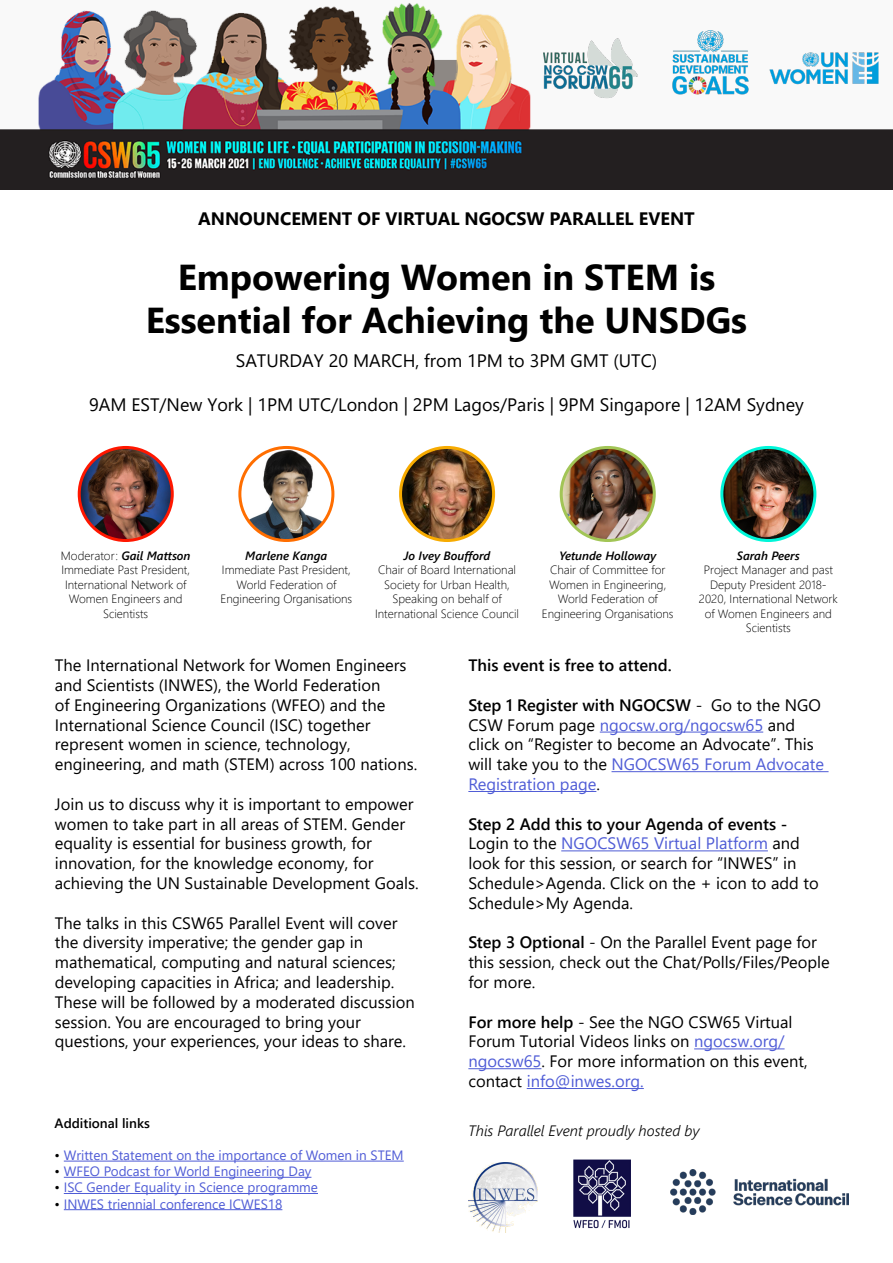
<style>
.page{position:relative;width:893px;height:1263px;background:#fff}
.page>*{position:absolute;margin:0;border:0;box-sizing:border-box;transform-origin:0 0}
.t1{font:700 36px "Segoe UI";color:#000}
.t2{font:18px "Segoe UI";color:#000}
.t3{font:700 18px "Segoe UI";color:#000}
.t4{font:16.5px/19.8px "Segoe UI";color:#000}
.t5{font:600 16.5px "Segoe UI";color:#000}
.t6{font:italic 300 15px "Segoe UI";color:#000}
.t7{font:13.5px "Segoe UI";color:#4f5cd6}
.t8{font:600 13.5px "Segoe UI";color:#000}
.t9{font:300 12px/14.4px "Segoe UI";color:#000;text-align:center}
.t10{font:italic 600 12px "Segoe UI";color:#000}
.s1{font-weight:600;font-style:italic}
.s2{color:#000}
.s3{font-weight:600}
.s4{color:#4f5cd6}
</style>
<div class="page">
<img style="left:79px;top:447px;width:93px;height:93px;border-radius:47px">
<div style="left:78px;top:446px;width:96px;height:96px;border:3px solid #ff1700;border-radius:50%"></div>
<img style="left:240px;top:447px;width:93px;height:93px;border-radius:47px">
<div style="left:238px;top:446px;width:96px;height:96px;border:3px solid #ff6e00;border-radius:50%"></div>
<img style="left:401px;top:447px;width:93px;height:93px;border-radius:47px">
<div style="left:399px;top:446px;width:96px;height:96px;border:3px solid #f7ab00;border-radius:50%"></div>
<img style="left:561px;top:447px;width:93px;height:93px;border-radius:47px">
<div style="left:560px;top:446px;width:96px;height:96px;border:3px solid #a2c556;border-radius:50%"></div>
<img style="left:722px;top:447px;width:93px;height:93px;border-radius:47px">
<div style="left:720px;top:446px;width:96px;height:96px;border:3px solid #00f6d9;border-radius:50%"></div>
<hr style="left:600px;top:732px;width:163px;height:1px;background:#4f5cd6">
<hr style="left:611px;top:771px;width:218px;height:1px;background:#4f5cd6">
<hr style="left:468px;top:791px;width:128px;height:1px;background:#4f5cd6">
<hr style="left:561px;top:850px;width:207px;height:1px;background:#4f5cd6">
<hr style="left:694px;top:1048px;width:91px;height:1px;background:#4f5cd6">
<hr style="left:468px;top:1068px;width:73px;height:1px;background:#4f5cd6">
<hr style="left:527px;top:1088px;width:117px;height:1px;background:#4f5cd6">
<hr style="left:64px;top:1161px;width:340px;height:1px;background:#4f5cd6">
<hr style="left:64px;top:1177px;width:247px;height:1px;background:#4f5cd6">
<hr style="left:64px;top:1193px;width:254px;height:1px;background:#4f5cd6">
<hr style="left:64px;top:1209px;width:218px;height:1px;background:#4f5cd6">
<img style="left:0;top:2px;width:893px;height:187px">
<img style="left:468px;top:1162px;width:69px;height:70px">
<img style="left:574px;top:1159px;width:57px;height:70px">
<img style="left:670px;top:1169px;width:178px;height:45px">
<img style="left:669px;top:27px;width:82px;height:71px">
<img style="left:542px;top:37px;width:96px;height:61px">
<img style="left:768px;top:51px;width:111px;height:33px">
<p class="t3" style="left:198px;top:202px;width:498px">ANNOUNCEMENT OF VIRTUAL NGOCSW PARALLEL EVENT</p>
<p class="t1" style="left:178px;top:243px;width:539px">Empowering Women in STEM is</p>
<p class="t1" style="left:146px;top:286px;width:603px">Essential for Achieving the UNSDGs</p>
<p class="t2" style="left:236px;top:344px;width:423px">SATURDAY 20 MARCH, from 1PM to 3PM GMT (UTC)</p>
<p class="t2" style="left:89px;top:387px;width:716px">9AM EST/New York | 1PM UTC/London | 2PM Lagos/Paris | 9PM Singapore | 12AM Sydney</p>
<p class="t9" style="left:61px;top:547px;width:131px">Moderator: <span class="s1">Gail Mattson<br></span>Immediate Past President,<br>International Network of<br>Women Engineers and<br>Scientists</p>
<p class="t10" style="left:245px;top:544px;width:84px">Marlene Kanga</p>
<p class="t9" style="left:220px;top:562px;width:133px">Immediate Past President,<br>World Federation of<br>Engineering Organisations</p>
<p class="t10" style="left:404px;top:544px;width:88px">Jo Ivey Boufford</p>
<p class="t9" style="left:375px;top:562px;width:146px">Chair of Board International<br>Society for Urban Health,<br>Speaking on behalf of<br>International Science Council</p>
<p class="t10" style="left:559px;top:544px;width:99px">Yetunde Holloway</p>
<p class="t9" style="left:542px;top:562px;width:133px">Chair of Committee for<br>Women in Engineering,<br>World Federation of<br>Engineering Organisations</p>
<p class="t10" style="left:737px;top:544px;width:65px">Sarah Peers</p>
<p class="t9" style="left:699px;top:562px;width:140px">Project Manager and past<br>Deputy President 2018-<br>2020, International Network of Women Engineers and<br>Scientists</p>
<p class="t4" style="left:55px;top:654px;width:364px">The International Network for Women Engineers and Scientists (INWES), the World Federation<br>of Engineering Organizations (WFEO) and the International Science Council (ISC) together represent women in science, technology, engineering, and math (STEM) across 100 nations.</p>
<p class="t4" style="left:55px;top:793px;width:365px">Join us to discuss why it is important to empower women to take part in all areas of STEM. Gender equality is essential for business growth, for innovation, for the knowledge economy, for achieving the UN Sustainable Development Goals.</p>
<p class="t4" style="left:55px;top:911px;width:361px">The talks in this CSW65 Parallel Event will cover the diversity imperative; the gender gap in mathematical, computing and natural sciences; developing capacities in Africa; and leadership.<br>These will be followed by a moderated discussion session. You are encouraged to bring your questions, your experiences, your ideas to share.</p>
<p class="t8" style="left:55px;top:1110px;width:97px">Additional links</p>
<p class="t7" style="left:55px;top:1142px;width:351px"><span class="s2">•</span> Written Statement on the importance of Women in STEM</p>
<p class="t7" style="left:55px;top:1158px;width:258px"><span class="s2">•</span> WFEO Podcast for World Engineering Day</p>
<p class="t7" style="left:55px;top:1175px;width:265px"><span class="s2">•</span> ISC Gender Equality in Science programme</p>
<p class="t7" style="left:55px;top:1191px;width:229px"><span class="s2">•</span> INWES triennial conference ICWES18</p>
<p class="t5" style="left:468px;top:650px;width:205px">This event is free to attend.</p>
<p class="t4" style="left:468px;top:694px;width:357px"><span class="s3">Step 1 Register with NGOCSW</span> - Go to the NGO CSW Forum page <span class="s4">ngocsw.org/ngocsw65</span> and click on “Register to become an Advocate”. This will take you to the <span class="s4">NGOCSW65 Forum Advocate Registration page</span>.</p>
<p class="t4" style="left:468px;top:812px;width:352px"><span class="s3">Step 2 Add this to your Agenda of events - </span>Login to the <span class="s4">NGOCSW65 Virtual Platform</span> and look for this session, or search for “INWES” in Schedule&gt;Agenda. Click on the + icon to add to Schedule&gt;My Agenda.</p>
<p class="t4" style="left:468px;top:931px;width:363px"><span class="s3">Step 3 Optional</span> - On the Parallel Event page for this session, check out the Chat/Polls/Files/People for more.</p>
<p class="t4" style="left:468px;top:1010px;width:341px"><span class="s3">For more help</span> - See the NGO CSW65 Virtual Forum Tutorial Videos links on <span class="s4">ngocsw.org/ ngocsw65</span>. For more information on this event, contact <span class="s4">info@inwes.org.</span></p>
<p class="t6" style="left:468px;top:1116px;width:233px">This Parallel Event proudly hosted by</p>
</div>
